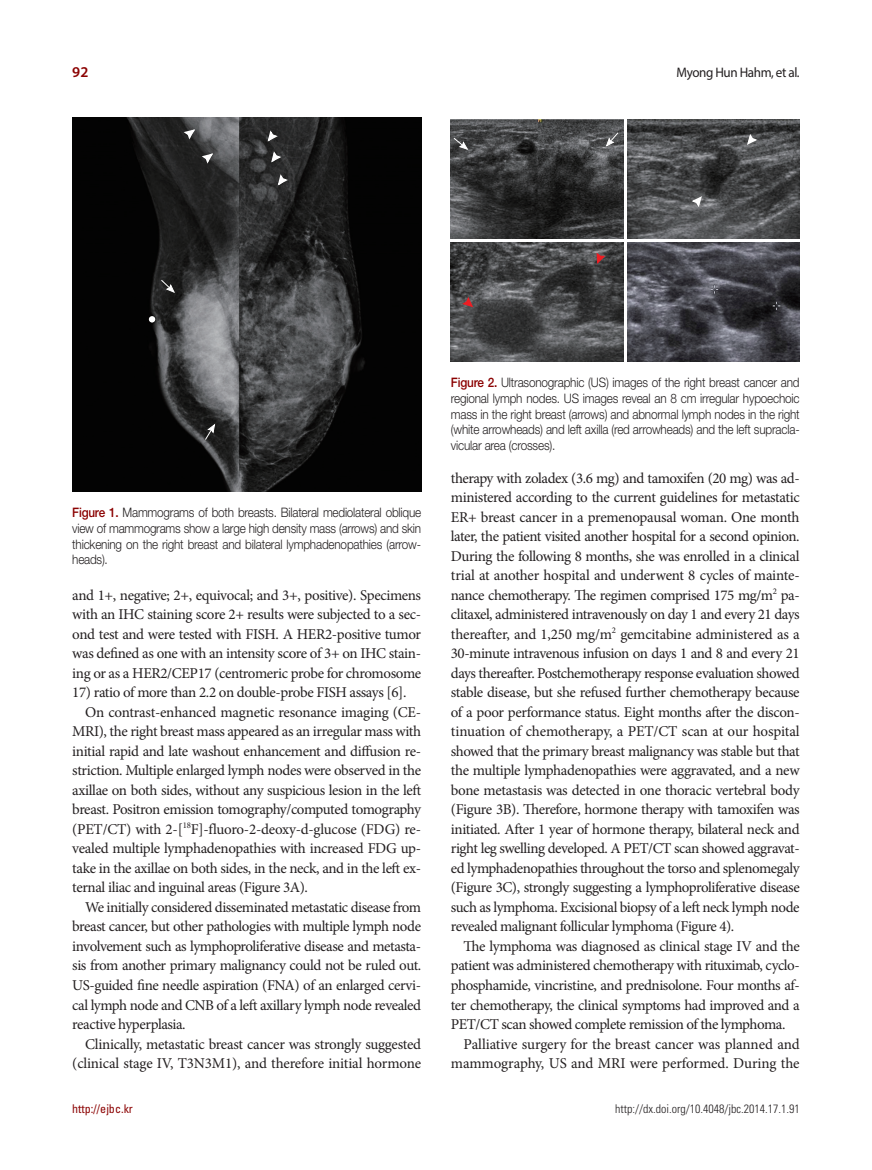
<style>
.page{position:relative;width:872px;height:1170px;background:#fff}
.page>*{position:absolute;margin:0;border:0;box-sizing:border-box;transform-origin:0 0}
.본문{font:15px/19.5px "Minion Pro";letter-spacing:-.025em;color:#231f20;text-align:justify}
.t1{font:600 15px "Myriad Pro";color:#8b0202}
.t2{font:13.8px "Myriad Pro";letter-spacing:-.03em;color:#231f20;scale:.95 1}
.표_제목__그림_설명{font:300 13.05px/15.6px "Helvetica Neue LT Std";letter-spacing:-.015em;color:#231f20;text-align:justify;scale:.9 1}
.t3{font:300 condensed 12px "Univers LT Std";color:#231f20}
.t4{font:condensed 12px "Univers LT Std";color:#8b0202}
.s1{font-weight:500;color:#8b0202}
</style>
<div class="page">
<img style="left:72px;top:117px;width:349px;height:374px">
<svg style="left:182px;top:128px;width:13px;height:13px"></svg>
<svg style="left:267px;top:129px;width:12px;height:13px"></svg>
<svg style="left:270px;top:149px;width:13px;height:14px"></svg>
<svg style="left:277px;top:172px;width:13px;height:14px"></svg>
<svg style="left:200px;top:153px;width:13px;height:12px"></svg>
<svg style="left:160px;top:279px;width:15px;height:13px"></svg>
<svg style="left:204px;top:424px;width:11px;height:16px"></svg>
<svg style="left:149px;top:316px;width:6px;height:6px"></svg>
<img style="left:451px;top:242px;width:172px;height:119px">
<img style="left:451px;top:119px;width:172px;height:119px">
<img style="left:627px;top:119px;width:172px;height:119px">
<img style="left:627px;top:242px;width:172px;height:119px">
<svg style="left:453px;top:137px;width:15px;height:13px"></svg>
<svg style="left:606px;top:132px;width:13px;height:14px"></svg>
<svg style="left:690px;top:195px;width:13px;height:14px"></svg>
<svg style="left:746px;top:132px;width:13px;height:13px"></svg>
<svg style="left:460px;top:295px;width:14px;height:13px"></svg>
<svg style="left:595px;top:251px;width:12px;height:13px"></svg>
<p class="t1" style="left:72px;top:63px;width:18px">92</p>
<p class="t2" style="left:676px;top:64px;width:131px">Myong Hun Hahm, et al.</p>
<p class="표_제목__그림_설명" style="left:72px;top:504px;width:389px"><span class="s1">Figure 1.</span> Mammograms of both breasts. Bilateral mediolateral oblique view of mammograms show a large high density mass (arrows) and skin thickening on the right breast and bilateral lymphadenopathies (arrow&shy;heads).</p>
<p class="본문" style="left:72px;top:585px;width:350px">and 1+, negative; 2+, equivocal; and 3+, positive). Specimens with an IHC staining score 2+ results were subjected to a sec&shy;ond test and were tested with FISH. A HER2-positive tumor was defined as one with an intensity score of 3+ on IHC stain&shy;ing or as a HER2/CEP17 (centromeric probe for chromosome</p>
<p class="본문" style="left:72px;top:682px;width:336px">17) ratio of more than 2.2 on double-probe FISH assays [6].</p>
<p class="본문" style="left:72px;top:702px;width:350px;text-indent:13px">On contrast-enhanced magnetic resonance imaging (CE-MRI), the right breast mass appeared as an irregular mass with initial rapid and late washout enhancement and diffusion re&shy;striction. Multiple enlarged lymph nodes were observed in the axillae on both sides, without any suspicious lesion in the left breast. Positron emission tomography/computed tomography (PET/CT) with 2-[<sup>18</sup>F]-fluoro-2-deoxy-d-glucose (FDG) re&shy;vealed multiple lymphadenopathies with increased FDG up&shy;take in the axillae on both sides, in the neck, and in the left ex&shy;ternal iliac and inguinal areas (Figure 3A).</p>
<p class="본문" style="left:72px;top:897px;width:350px;text-indent:13px">We initially considered disseminated metastatic disease from breast cancer, but other pathologies with multiple lymph node involvement such as lymphoproliferative disease and metasta&shy;sis from another primary malignancy could not be ruled out.<br>US-guided fine needle aspiration (FNA) of an enlarged cervi&shy;cal lymph node and CNB of a left axillary lymph node revealed reactive hyperplasia.</p>
<p class="본문" style="left:72px;top:1033px;width:350px;text-align:right">Clinically, metastatic breast cancer was strongly suggested (clinical stage IV, T3N3M1), and therefore initial hormone</p>
<p class="표_제목__그림_설명" style="left:451px;top:374px;width:389px"><span class="s1">Figure 2.</span> Ultrasonographic (US) images of the right breast cancer and regional lymph nodes. US images reveal an 8 cm irregular hypoechoic mass in the right breast (arrows) and abnormal lymph nodes in the right (white arrowheads) and left axilla (red arrowheads) and the left supracla&shy;vicular area (crosses).</p>
<p class="본문" style="left:451px;top:468px;width:350px">therapy with zoladex (3.6 mg) and tamoxifen (20 mg) was ad&shy;ministered according to the current guidelines for metastatic ER+ breast cancer in a premenopausal woman. One month later, the patient visited another hospital for a second opinion.<br>During the following 8 months, she was enrolled in a clinical trial at another hospital and underwent 8 cycles of mainte&shy;nance chemotherapy. The regimen comprised 175 mg/m<sup>2</sup> pa&shy;clitaxel, administered intravenously on day 1 and every 21 days thereafter, and 1,250 mg/m<sup>2</sup> gemcitabine administered as a 30-minute intravenous infusion on days 1 and 8 and every 21 days thereafter. Postchemotherapy response evaluation showed stable disease, but she refused further chemotherapy because of a poor performance status. Eight months after the discon&shy;tinuation of chemotherapy, a PET/CT scan at our hospital showed that the primary breast malignancy was stable but that the multiple lymphadenopathies were aggravated, and a new bone metastasis was detected in one thoracic vertebral body (Figure 3B). Therefore, hormone therapy with tamoxifen was initiated. After 1 year of hormone therapy, bilateral neck and right leg swelling developed. A PET/CT scan showed aggravat&shy;ed lymphadenopathies throughout the torso and splenomegaly (Figure 3C), strongly suggesting a lymphoproliferative disease such as lymphoma. Excisional biopsy of a left neck lymph node revealed malignant follicular lymphoma (Figure 4).</p>
<p class="본문" style="left:451px;top:936px;width:350px;text-indent:13px">The lymphoma was diagnosed as clinical stage IV and the patient was administered chemotherapy with rituximab, cyclo&shy;phosphamide, vincristine, and prednisolone. Four months af&shy;ter chemotherapy, the clinical symptoms had improved and a PET/CT scan showed complete remission of the lymphoma.</p>
<p class="본문" style="left:451px;top:1033px;width:350px;text-align:right">Palliative surgery for the breast cancer was planned and mammography, US and MRI were performed. During the</p>
<p class="t4" style="left:72px;top:1100px;width:62px">http://ejbc.kr</p>
<p class="t3" style="left:615px;top:1101px;width:186px">http://dx.doi.org/10.4048/jbc.2014.17.1.91</p>
</div>
